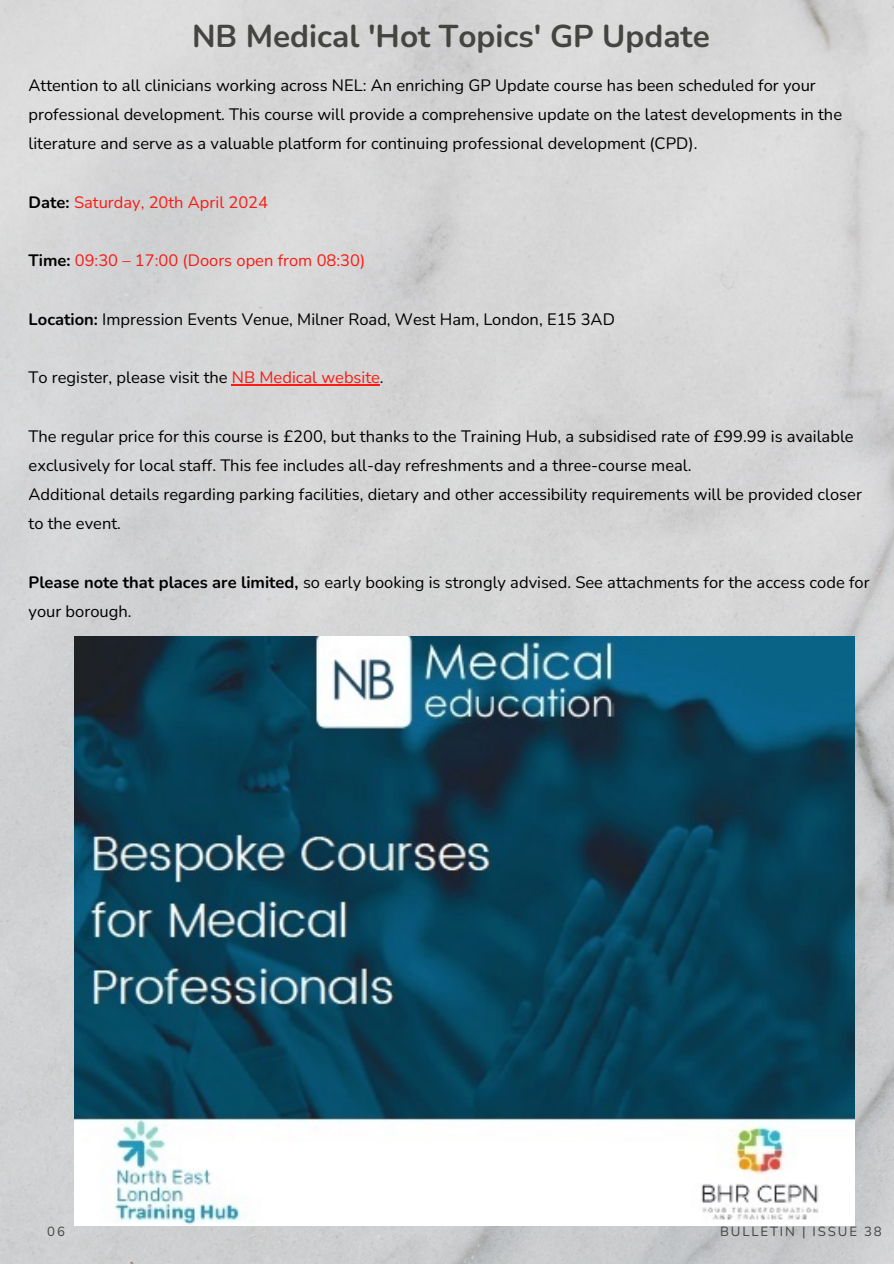
<style>
.page{position:relative;width:894px;height:1264px;background:#fff}
.page>*{position:absolute;margin:0;border:0;box-sizing:border-box;transform-origin:0 0}
.t1{font:700 31.5px "Nunito";color:#444440}
.t2{font:16.5px/29.2px "Nunito";color:#000}
.t3{font:16.5px "Nunito";color:#fa1b15}
.t4{font:13.2px "Nunito";letter-spacing:.14em;color:#444440}
.s1{font-weight:700;color:#000}
.s2{font-weight:700}
.s3{color:#fa1b15}
</style>
<div class="page">
<img style="left:0;top:0;width:893px;height:1263px">
<img style="left:75px;top:636px;width:778px;height:589px">
<hr style="left:232px;top:384px;width:148px;height:1px;background:#fa1b15">
<h1 class="t1" style="left:192px;top:15px;width:519px">NB Medical 'Hot Topics' GP Update</h1>
<p class="t2" style="left:29px;top:70px;width:814px">Attention to all clinicians working across NEL: An enriching GP Update course has been scheduled for your professional development. This course will provide a comprehensive update on the latest developments in the literature and serve as a valuable platform for continuing professional development (CPD).</p>
<p class="t3" style="left:29px;top:191px;width:241px"><span class="s1">Date:</span> Saturday, 20th April 2024</p>
<p class="t3" style="left:29px;top:249px;width:338px"><span class="s1">Time:</span> 09:30 – 17:00 (Doors open from 08:30)</p>
<p class="t2" style="left:29px;top:304px;width:587px"><span class="s2">Location:</span> Impression Events Venue, Milner Road, West Ham, London, E15 3AD</p>
<p class="t2" style="left:29px;top:363px;width:356px">To register, please visit the <span class="s3">NB Medical website</span>.</p>
<p class="t2" style="left:29px;top:421px;width:834px">The regular price for this course is £200, but thanks to the Training Hub, a subsidised rate of £99.99 is available exclusively for local staff. This fee includes all-day refreshments and a three-course meal.<br>Additional details regarding parking facilities, dietary and other accessibility requirements will be provided closer to the event.</p>
<p class="t2" style="left:29px;top:568px;width:842px"><span class="s2">Please note that places are limited,</span> so early booking is strongly advised. See attachments for the access code for your borough.</p>
<p class="t4" style="left:47px;top:1222px;width:19px">06</p>
<p class="t4" style="left:719px;top:1222px;width:163px">BULLETIN | ISSUE 38</p>
</div>
